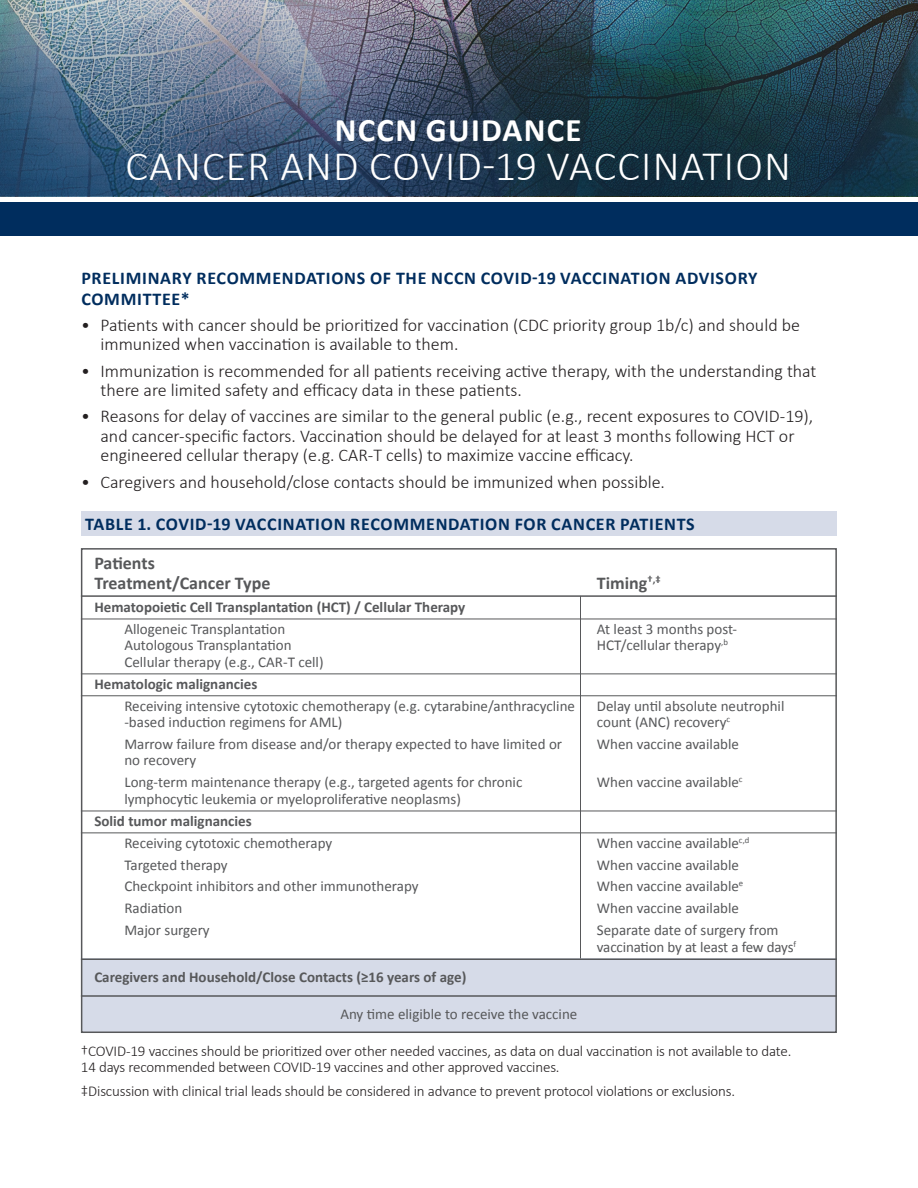
<style>
.page{position:relative;width:918px;height:1188px;background:#fff}
.page>*{position:absolute;margin:0;border:0;box-sizing:border-box;transform-origin:0 0}
.body_copy{font:300 42px "Calibri";letter-spacing:.03em;color:#fff}
.body_copy-2{font:700 33px "Calibri";letter-spacing:.04em;color:#fff}
.subhead{font:300 18px/19.5px "Calibri";color:#231f20}
.subhead-2{font:700 18px/21px "Calibri";letter-spacing:.04em;color:#002d5e}
.subhead-3{font:700 18px/19.5px "Calibri";color:#57585a}
.subhead-4{font:15px/16.5px "Calibri";color:#57585a}
.subhead-5{font:300 15px/16.5px "Calibri";letter-spacing:-.01em;color:#231f20}
.subhead-6{font:700 15px "Calibri";color:#57585a}
</style>
<div class="page">
<div style="left:81px;top:958px;width:756px;height:75px;background:#d6dbe8"></div>
<div style="left:81px;top:511px;width:756px;height:25px;background:#d6dbe8"></div>
<hr style="left:580px;top:596px;width:1px;height:363px;background:#57585a">
<img style="left:0;top:0;width:918px;height:196px">
<div style="left:81px;top:548px;width:756px;height:485px;border:2px solid #57585a"></div>
<hr style="left:81px;top:595px;width:756px;height:2px;background:#57585a">
<hr style="left:81px;top:619px;width:756px;height:1px;background:#57585a">
<hr style="left:81px;top:674px;width:756px;height:1px;background:#57585a">
<hr style="left:81px;top:695px;width:756px;height:1px;background:#57585a">
<hr style="left:81px;top:811px;width:756px;height:1px;background:#57585a">
<hr style="left:81px;top:832px;width:756px;height:1px;background:#57585a">
<hr style="left:81px;top:958px;width:756px;height:2px;background:#57585a">
<hr style="left:81px;top:995px;width:756px;height:2px;background:#57585a">
<div style="left:0;top:202px;width:918px;height:34px;background:#002d5e"></div>
<p class="body_copy-2" style="left:335px;top:107px;width:248px">NCCN GUIDANCE</p>
<p class="body_copy" style="left:126px;top:140px;width:667px">CANCER AND COVID-19 VACCINATION</p>
<p class="subhead-2" style="left:81px;top:266px;width:678px">PRELIMINARY RECOMMENDATIONS OF THE NCCN COVID-19 VACCINATION ADVISORY<br>COMMITTEE*</p>
<p class="subhead" style="left:100px;top:315px;width:701px;text-indent:-20px">• Patients with cancer should be prioritized for vaccination (CDC priority group 1b/c) and should be immunized when vaccination is available to them.</p>
<p class="subhead" style="left:100px;top:361px;width:717px;text-indent:-20px">• Immunization is recommended for all patients receiving active therapy, with the understanding that there are limited safety and efficacy data in these patients.</p>
<p class="subhead" style="left:100px;top:406px;width:714px;text-indent:-20px">• Reasons for delay of vaccines are similar to the general public (e.g., recent exposures to COVID-19), and cancer-specific factors. Vaccination should be delayed for at least 3 months following HCT or engineered cellular therapy (e.g. CAR-T cells) to maximize vaccine efficacy.</p>
<p class="subhead" style="left:81px;top:472px;width:585px">• Caregivers and household/close contacts should be immunized when possible.</p>
<p class="subhead-2" style="left:85px;top:513px;width:611px">TABLE 1. COVID-19 VACCINATION RECOMMENDATION FOR CANCER PATIENTS</p>
<p class="subhead-3" style="left:94px;top:553px;width:178px">Patients<br>Treatment/Cancer Type</p>
<p class="subhead-3" style="left:597px;top:572px;width:65px">Timing<sup>†,‡</sup></p>
<p class="subhead-6" style="left:94px;top:596px;width:373px">Hematopoietic Cell Transplantation (HCT) / Cellular Therapy</p>
<p class="subhead-4" style="left:124px;top:620px;width:162px">Allogeneic Transplantation</p>
<p class="subhead-4" style="left:597px;top:620px;width:142px">At least 3 months post-</p>
<p class="subhead-4" style="left:124px;top:636px;width:169px">Autologous Transplantation</p>
<p class="subhead-4" style="left:597px;top:636px;width:133px">HCT/cellular therapy<sup>,b</sup></p>
<p class="subhead-4" style="left:124px;top:653px;width:201px">Cellular therapy (e.g., CAR-T cell)</p>
<p class="subhead-6" style="left:94px;top:673px;width:164px">Hematologic malignancies</p>
<p class="subhead-4" style="left:124px;top:697px;width:452px">Receiving intensive cytotoxic chemotherapy (e.g. cytarabine/anthracycline</p>
<p class="subhead-4" style="left:597px;top:697px;width:189px">Delay until absolute neutrophil</p>
<p class="subhead-4" style="left:124px;top:713px;width:219px">-based induction regimens for AML)</p>
<p class="subhead-4" style="left:597px;top:713px;width:135px">count (ANC) recovery<sup>c</sup></p>
<p class="subhead-4" style="left:124px;top:735px;width:439px">Marrow failure from disease and/or therapy expected to have limited or</p>
<p class="subhead-4" style="left:597px;top:735px;width:144px">When vaccine available</p>
<p class="subhead-4" style="left:124px;top:752px;width:73px">no recovery</p>
<p class="subhead-4" style="left:124px;top:773px;width:400px">Long-term maintenance therapy (e.g., targeted agents for chronic</p>
<p class="subhead-4" style="left:597px;top:773px;width:147px">When vaccine available<sup>c</sup></p>
<p class="subhead-4" style="left:124px;top:790px;width:338px">lymphocytic leukemia or myeloproliferative neoplasms)</p>
<p class="subhead-6" style="left:94px;top:810px;width:159px">Solid tumor malignancies</p>
<p class="subhead-4" style="left:124px;top:834px;width:209px">Receiving cytotoxic chemotherapy</p>
<p class="subhead-4" style="left:597px;top:834px;width:154px">When vaccine available<sup>c,d</sup></p>
<p class="subhead-4" style="left:124px;top:856px;width:105px">Targeted therapy</p>
<p class="subhead-4" style="left:597px;top:856px;width:144px">When vaccine available</p>
<p class="subhead-4" style="left:124px;top:878px;width:296px">Checkpoint inhibitors and other immunotherapy</p>
<p class="subhead-4" style="left:597px;top:878px;width:148px">When vaccine available<sup>e</sup></p>
<p class="subhead-4" style="left:124px;top:899px;width:59px">Radiation</p>
<p class="subhead-4" style="left:597px;top:899px;width:144px">When vaccine available</p>
<p class="subhead-4" style="left:124px;top:921px;width:87px">Major surgery</p>
<p class="subhead-4" style="left:597px;top:921px;width:201px">Separate date of surgery from vaccination by at least a few days<sup>f</sup></p>
<p class="subhead-6" style="left:94px;top:966px;width:373px">Caregivers and Household/Close Contacts (≥16 years of age)</p>
<p class="subhead-4" style="left:340px;top:1005px;width:239px">Any time eligible to receive the vaccine</p>
<p class="subhead-5" style="left:81px;top:1043px;width:712px">†COVID-19 vaccines should be prioritized over other needed vaccines, as data on dual vaccination is not available to date.<br>14 days recommended between COVID-19 vaccines and other approved vaccines.</p>
<p class="subhead-5" style="left:81px;top:1082px;width:656px">‡Discussion with clinical trial leads should be considered in advance to prevent protocol violations or exclusions.</p>
</div>
